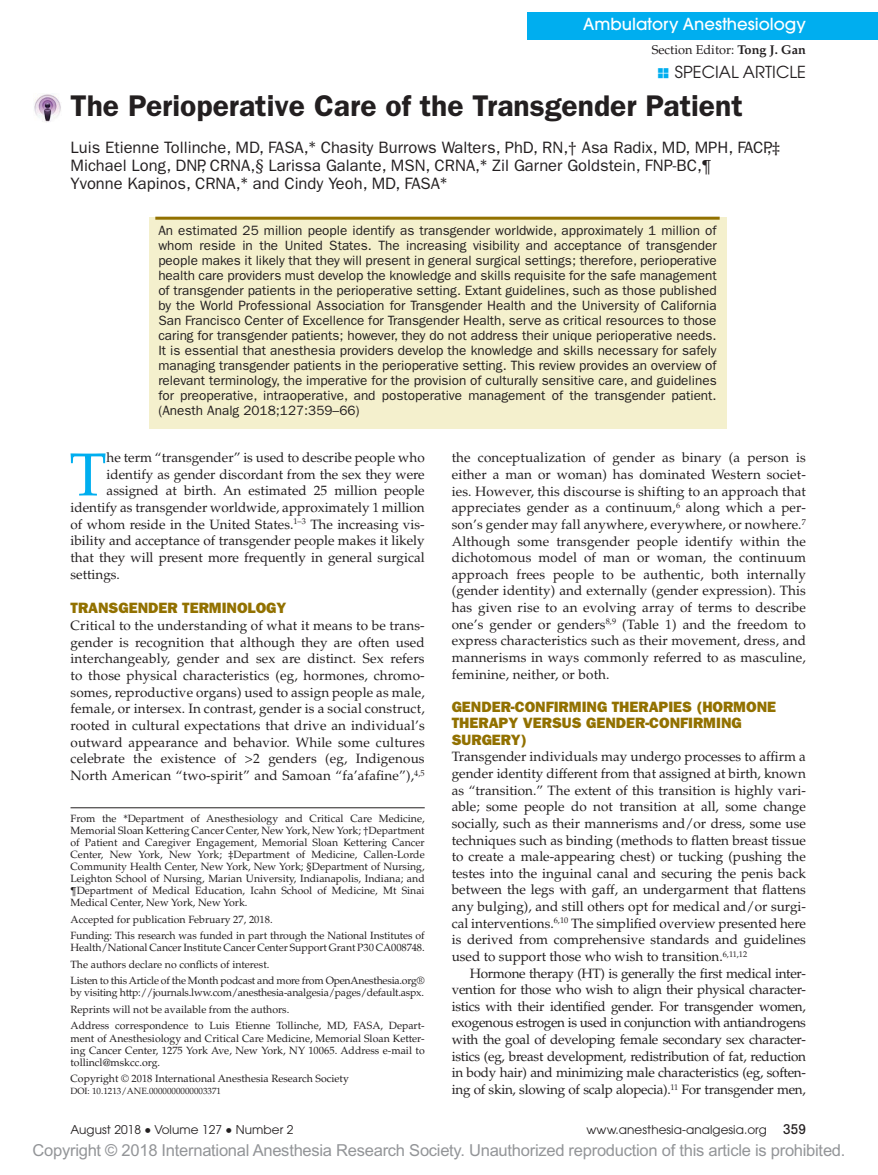
<style>
.page{position:relative;width:878px;height:1175px;background:#fff}
.page>*{position:absolute;margin:0;border:0;box-sizing:border-box;transform-origin:0 0}
.t1{font:60.6px "Palatino LT Std";color:#00aeef}
.t2{font:600 30px "ITC Franklin Gothic Std";color:#231f20}
.t3{font:16.5px/18px "ITC Franklin Gothic Std";color:#231f20}
.t4{font:16.5px "Arial MT Std";letter-spacing:-.015em;color:#939598}
.t5{font:500 16.5px "Avant Garde";color:#fff}
.t6{font:16.5px "Avant Garde";color:#231f20}
.t7{font:15px/16.6px "ITC Franklin Gothic Std Hvy";color:#927100}
.t8{font:13.5px/16.6px "Palatino LT Std";color:#231f20;text-align:justify}
.t9{font:13.5px/15px "ITC Franklin Gothic Std";color:#231f20;text-align:justify}
.t10{font:12.75px "Palatino LT Std";color:#231f20}
.t11{font:12px "Avant Garde";letter-spacing:.005em;color:#231f20}
.t12{font:10.5px/12px "Palatino LT Std";color:#231f20}
.t13{font:9px "Palatino LT Std";color:#231f20}
.s1{font-weight:700}
.s2{font-family:"Cambria Math"}
.s3{font-family:"Gandhari Unicode";font-size:18.75px}
.s4{font-weight:500;font-stretch:condensed;font-size:13.5px}
</style>
<div class="page">
<div style="left:148px;top:217px;width:578px;height:211px;background:#f4f0cd"></div>
<hr style="left:155px;top:217px;width:564px;height:3px;background:#927100">
<img style="left:34px;top:94px;width:27px;height:28px">
<hr style="left:70px;top:807px;width:354px;height:1px;background:#231f20">
<div style="left:528px;top:12px;width:350px;height:28px;background:#00aeef"></div>
<p class="t5" style="left:583px;top:14px;width:224px">Ambulatory Anesthesiology</p>
<p class="t10" style="left:651px;top:42px;width:156px">Section Editor: <span class="s1">Tong J. Gan</span></p>
<p class="t6" style="left:674px;top:62px;width:133px">SPECIAL ARTICLE</p>
<h2 class="t2" style="left:70px;top:87px;width:673px">The Perioperative Care of the Transgender Patient</h2>
<p class="t3" style="left:70px;top:138px;width:711px">Luis Etienne Tollinche, MD, FASA,<span class="s2">*</span> Chasity Burrows Walters, PhD, RN,<span class="s2">†</span> Asa Radix, MD, MPH, FACP,<span class="s2">‡<br></span>Michael Long, DNP, CRNA,<span class="s2">§</span> Larissa Galante, MSN, CRNA,<span class="s2">*</span> Zil Garner Goldstein, FNP-BC,<span class="s2">¶<br></span>Yvonne Kapinos, CRNA,<span class="s2">*</span> and Cindy Yeoh, MD, FASA<span class="s2">*</span></p>
<p class="t9" style="left:158px;top:223px;width:560px">An estimated 25 million people identify as transgender worldwide, approximately 1 million of whom reside in the United States. The increasing visibility and acceptance of transgender people makes it likely that they will present in general surgical settings; therefore, perioperative health care providers must develop the knowledge and skills requisite for the safe management of transgender patients in the perioperative setting. Extant guidelines, such as those published by the World Professional Association for Transgender Health and the University of California San Francisco Center of Excellence for Transgender Health, serve as critical resources to those caring for transgender patients; however, they do not address their unique perioperative needs.<br>It is essential that anesthesia providers develop the knowledge and skills necessary for safely managing transgender patients in the perioperative setting. This review provides an overview of relevant terminology, the imperative for the provision of culturally sensitive care, and guidelines for preoperative, intraoperative, and postoperative management of the transgender patient. (Anesth Analg 2018;127:359–66)</p>
<h1 class="t1" style="left:69px;top:439px;width:39px">T</h1>
<p class="t8" style="left:107px;top:450px;width:319px">he term “transgender” is used to describe people who</p>
<p class="t8" style="left:107px;top:466px;width:319px">identify as gender discordant from the sex they were</p>
<p class="t8" style="left:107px;top:483px;width:319px">assigned at birth. An estimated 25 million people</p>
<p class="t8" style="left:71px;top:499px;width:356px">identify as transgender worldwide, approximately 1 million</p>
<p class="t8" style="left:71px;top:516px;width:356px">of whom reside in the United States.<sup>1–3</sup> The increasing vis-</p>
<p class="t8" style="left:70px;top:532px;width:355px">ibility and acceptance of transgender people makes it likely</p>
<p class="t8" style="left:70px;top:549px;width:355px">that they will present more frequently in general surgical</p>
<p class="t8" style="left:70px;top:566px;width:51px">settings.</p>
<p class="t7" style="left:70px;top:600px;width:217px">TRANSGENDER TERMINOLOGY</p>
<p class="t8" style="left:70px;top:617px;width:356px">Critical to the understanding of what it means to be trans&shy;gender is recognition that although they are often used interchangeably, gender and sex are distinct. Sex refers to those physical characteristics (eg, hormones, chromo&shy;somes, reproductive organs) used to assign people as male, female, or intersex. In contrast, gender is a social construct, rooted in cultural expectations that drive an individual’s outward appearance and behavior. While some cultures celebrate the existence of &gt;2 genders (eg, Indigenous North American “two-spirit” and Samoan “fa’afafine”),<sup>4,5</sup></p>
<p class="t12" style="left:70px;top:813px;width:356px;text-align:justify">From the <span class="s2">*</span>Department of Anesthesiology and Critical Care Medicine, Memorial Sloan Kettering Cancer Center, New York, New York; <span class="s2">†</span>Department of Patient and Caregiver Engagement, Memorial Sloan Kettering Cancer Center, New York, New York; <span class="s2">‡</span>Department of Medicine, Callen-Lorde Community Health Center, New York, New York; <span class="s2">§</span>Department of Nursing, Leighton School of Nursing, Marian University, Indianapolis, Indiana; and <span class="s2">¶</span>Department of Medical Education, Icahn School of Medicine, Mt Sinai Medical Center, New York, New York.</p>
<p class="t12" style="left:70px;top:911px;width:355px;line-height:16.5px">Accepted for publication February 27, 2018.<br>Funding: This research was funded in part through the National Institutes of</p>
<p class="t12" style="left:70px;top:939px;width:356px;line-height:16.5px">Health/National Cancer Institute Cancer Center Support Grant P30 CA008748.<br>The authors declare no conflicts of interest.<br>Listen to this Article of the Month podcast and more from OpenAnesthesia.org®</p>
<p class="t12" style="left:70px;top:984px;width:355px;line-height:16.5px">by visiting http://journals.lww.com/anesthesia-analgesia/pages/default.aspx.<br>Reprints will not be available from the authors.<br>Address correspondence to Luis Etienne Tollinche, MD, FASA, Depart-</p>
<p class="t12" style="left:70px;top:1032px;width:356px;text-align:justify">ment of Anesthesiology and Critical Care Medicine, Memorial Sloan Ketter&shy;ing Cancer Center, 1275 York Ave, New York, NY 10065. Address e-mail to tollincl@mskcc.org.</p>
<p class="t12" style="left:70px;top:1072px;width:280px">Copyright © 2018 International Anesthesia Research Society</p>
<p class="t13" style="left:70px;top:1085px;width:152px">DOI: 10.1213/ANE.0000000000003371</p>
<p class="t8" style="left:451px;top:450px;width:356px">the conceptualization of gender as binary (a person is either a man or woman) has dominated Western societ&shy;ies. However, this discourse is shifting to an approach that appreciates gender as a continuum,<sup>6</sup> along which a per&shy;son’s gender may fall anywhere, everywhere, or nowhere.<sup>7<br></sup>Although some transgender people identify within the dichotomous model of man or woman, the continuum approach frees people to be authentic, both internally (gender identity) and externally (gender expression). This has given rise to an evolving array of terms to describe one’s gender or genders<sup>8,9</sup> (Table 1) and the freedom to express characteristics such as their movement, dress, and mannerisms in ways commonly referred to as masculine, feminine, neither, or both.</p>
<p class="t7" style="left:452px;top:698px;width:326px">GENDER-CONFIRMING THERAPIES (HORMONE<br>THERAPY VERSUS GENDER-CONFIRMING<br>SURGERY)</p>
<p class="t8" style="left:452px;top:748px;width:356px">Transgender individuals may undergo processes to affirm a gender identity different from that assigned at birth, known as “transition.” The extent of this transition is highly vari&shy;able; some people do not transition at all, some change socially, such as their mannerisms and/or dress, some use techniques such as binding (methods to flatten breast tissue to create a male-appearing chest) or tucking (pushing the testes into the inguinal canal and securing the penis back between the legs with gaff, an undergarment that flattens any bulging), and still others opt for medical and/or surgi&shy;cal interventions.<sup>6,10</sup> The simplified overview presented here is derived from comprehensive standards and guidelines used to support those who wish to transition.<sup>6,11,12</sup></p>
<p class="t8" style="left:452px;top:965px;width:356px;text-indent:18px">Hormone therapy (HT) is generally the first medical inter&shy;vention for those who wish to align their physical character&shy;istics with their identified gender. For transgender women, exogenous estrogen is used in conjunction with antiandrogens with the goal of developing female secondary sex character&shy;istics (eg, breast development, redistribution of fat, reduction in body hair) and minimizing male characteristics (eg, soften&shy;ing of skin, slowing of scalp alopecia).<sup>11</sup> For transgender men,</p>
<p class="t11" style="left:70px;top:1123px;width:224px">August 2018 <span class="s3">•</span> Volume 127 <span class="s3">•</span> Number 2</p>
<p class="t11" style="left:586px;top:1123px;width:221px">www.anesthesia-analgesia.org <span class="s4">359</span></p>
<p class="t4" style="left:33px;top:1141px;width:814px">Copyright © 2018 International Anesthesia Research Society. Unauthorized reproduction of this article is prohibited.</p>
</div>
